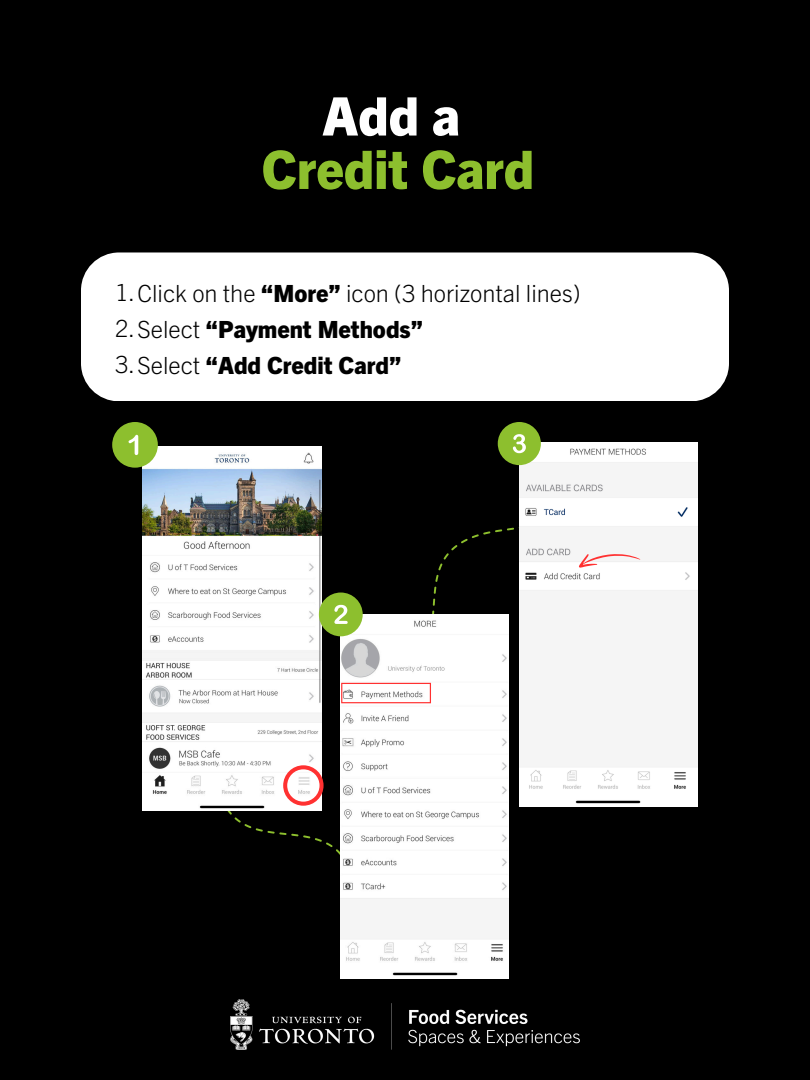
<style>
.page{position:relative;width:810px;height:1080px;background:#000}
.page>*{position:absolute;margin:0;border:0;box-sizing:border-box;transform-origin:0 0}
.t1{font:800 53.12px/53.4px "Trade Gothic Next LT Pro";color:#8dbf2e;text-align:center}
.t2{font:800 23.75px "Trade Gothic Next LT Pro";color:#000}
.t3{font:300 23.75px "Trade Gothic Next LT Pro";color:#000}
.s1{color:#fff}
.s2{font-weight:800}
.s3{font-weight:300}
</style>
<div class="page">
<svg style="left:349px;top:527px;width:170px;height:87px"></svg>
<svg style="left:161px;top:694px;width:180px;height:228px"></svg>
<img style="left:142px;top:446px;width:179px;height:364px">
<svg style="left:283px;top:765px;width:41px;height:41px;background:#f2baba"></svg>
<img style="left:341px;top:614px;width:168px;height:364px">
<svg style="left:341px;top:683px;width:90px;height:20px;background:#f1d9d9"></svg>
<img style="left:519px;top:442px;width:179px;height:364px">
<svg style="left:576px;top:530px;width:65px;height:64px;background:#f7f0f0"></svg>
<div style="left:112px;top:422px;width:46px;height:45px;background:#8dbf2e;border-radius:50%"></div>
<svg style="left:129px;top:435px;width:9px;height:20px"></svg>
<div style="left:319px;top:593px;width:44px;height:43px;background:#8dbf2e;border-radius:50%"></div>
<svg style="left:334px;top:605px;width:14px;height:19px"></svg>
<div style="left:498px;top:422px;width:43px;height:43px;background:#8dbf2e;border-radius:50%"></div>
<svg style="left:513px;top:434px;width:13px;height:19px"></svg>
<img style="left:230px;top:999px;width:350px;height:51px">
<div style="left:81px;top:252px;width:648px;height:149px;background:#fff;border-radius:38px"></div>
<p class="t1" style="left:262px;top:86px;width:274px"><span class="s1">Add a<br></span>Credit Card</p>
<p class="t3" style="left:115px;top:276px;width:467px">1.Click on the <span class="s2">“More”</span> icon (3 horizontal lines)</p>
<p class="t2" style="left:115px;top:313px;width:310px"><span class="s3">2.Select</span> “Payment Methods”</p>
<p class="t2" style="left:115px;top:349px;width:288px"><span class="s3">3.Select</span> “Add Credit Card”</p>
</div>
